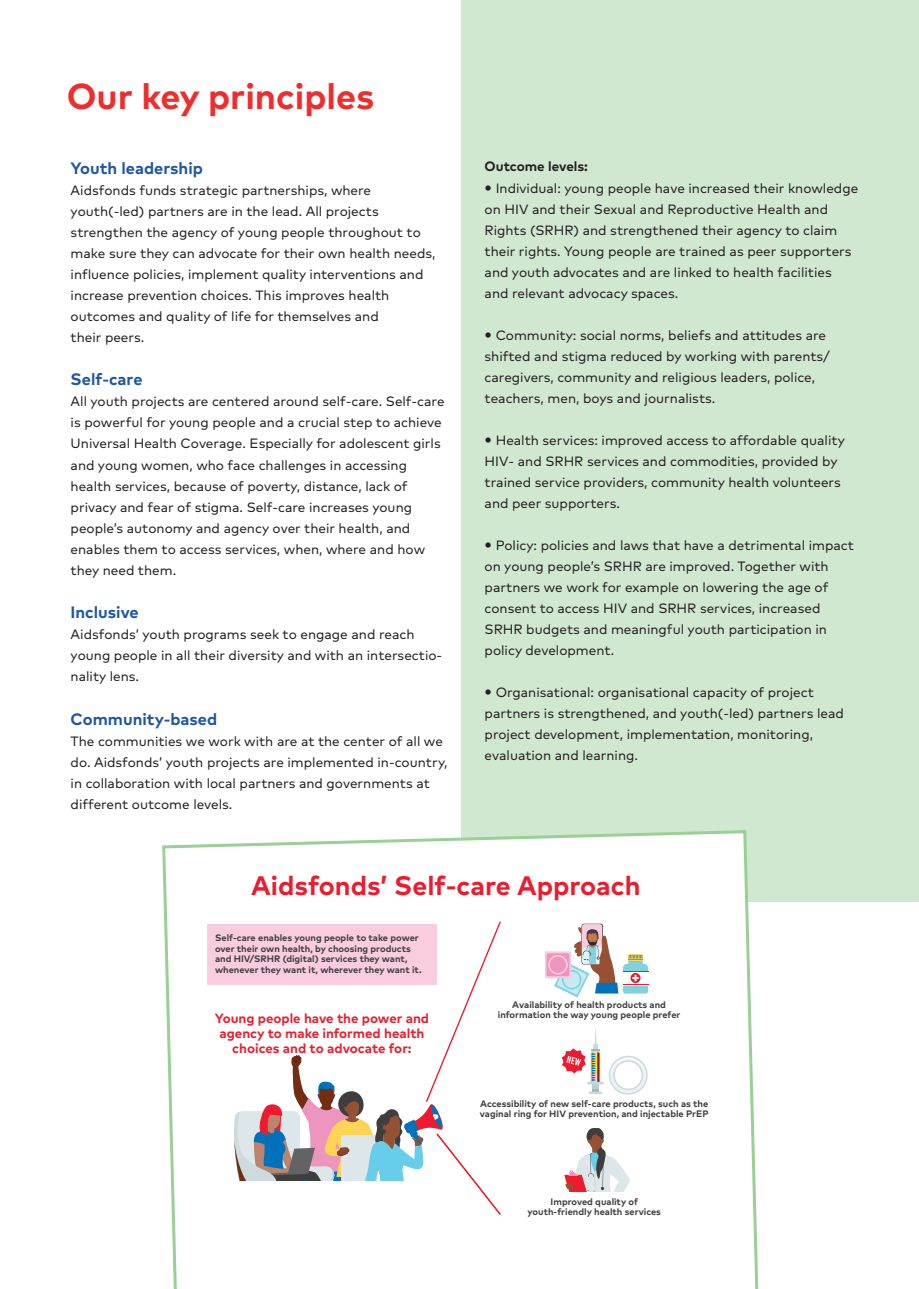
<style>
.page{position:relative;width:919px;height:1289px;background:#fff}
.page>*{position:absolute;margin:0;border:0;box-sizing:border-box;transform-origin:0 0}
.t1{font:700 36px "FF Mark Pro AF";color:#ee2d2d}
.t2{font:700 26.7px "FF Mark Pro AF";color:#ee1a2e}
.t3{font:700 16.5px "FF Mark Pro AF";color:#1e56a6}
.t4{font:13.5px/21px "FF Mark Pro AF";color:#231f20}
.t5{font:700 13.5px "FF Mark Pro AF";color:#231f20}
.t6{font:700 13.35px/14.7px "FF Mark Pro AF";color:#ee1b2d;text-align:center}
.t7{font:700 9.3px/10.6px "FF Mark Pro AF";color:#3e3e3f;text-align:center}
</style>
<div class="page">
<div style="left:461px;top:0;width:457px;height:901px;background:#d1e8d0"></div>
<svg style="left:162px;top:830px;width:598px;height:458px"></svg>
<div style="left:207px;top:924px;width:229px;height:60px;background:#f9ccdf"></div>
<svg style="left:608px;top:1055px;width:39px;height:39px"></svg>
<svg style="left:589px;top:1051px;width:12px;height:32px"></svg>
<div style="left:592px;top:1082px;width:7px;height:10px;background:#9bb6ba"></div>
<div style="left:592px;top:1082px;width:7px;height:7px;background:#bdced0"></div>
<svg style="left:588px;top:1091px;width:14px;height:3px"></svg>
<hr style="left:587px;top:1081px;width:16px;height:3px;background:#c8d7d9">
<svg style="left:545px;top:923px;width:103px;height:74px"></svg>
<svg style="left:561px;top:1028px;width:39px;height:55px"></svg>
<svg style="left:564px;top:1127px;width:67px;height:64px"></svg>
<svg style="left:231px;top:920px;width:271px;height:296px"></svg>
<h1 class="t1" style="left:67px;top:69px;width:309px">Our key principles</h1>
<p class="t3" style="left:71px;top:155px;width:134px">Youth leadership</p>
<p class="t4" style="left:71px;top:178px;width:366px">Aidsfonds funds strategic partnerships, where youth(-led) partners are in the lead. All projects strengthen the agency of young people throughout to make sure they can advocate for their own health needs, influence policies, implement quality interventions and increase prevention choices. This improves health outcomes and quality of life for themselves and<br>their peers.</p>
<p class="t3" style="left:71px;top:367px;width:73px">Self-care</p>
<p class="t4" style="left:71px;top:390px;width:375px">All youth projects are centered around self-care. Self-care is powerful for young people and a crucial step to achieve Universal Health Coverage. Especially for adolescent girls and young women, who face challenges in accessing health services, because of poverty, distance, lack of privacy and fear of stigma. Self-care increases young people’s autonomy and agency over their health, and enables them to access services, when, where and how they need them.</p>
<p class="t3" style="left:71px;top:599px;width:70px">Inclusive</p>
<p class="t4" style="left:71px;top:622px;width:373px">Aidsfonds’ youth programs seek to engage and reach young people in all their diversity and with an intersectio&shy;nality lens.</p>
<p class="t3" style="left:71px;top:706px;width:148px">Community-based</p>
<p class="t4" style="left:71px;top:729px;width:378px">The communities we work with are at the center of all we do. Aidsfonds’ youth projects are implemented in-country, in collaboration with local partners and governments at different outcome levels.</p>
<p class="t5" style="left:484px;top:156px;width:105px">Outcome levels:</p>
<p class="t4" style="left:484px;top:176px;width:375px;text-indent:11px">Individual: young people have increased their knowledge on HIV and their Sexual and Reproductive Health and Rights (SRHR) and strengthened their agency to claim their rights. Young people are trained as peer supporters and youth advocates and are linked to health facilities and relevant advocacy spaces.</p>
<p class="t4" style="left:484px;top:323px;width:347px;text-indent:11px">Community: social norms, beliefs and attitudes are shifted and stigma reduced by working with parents/ caregivers, community and religious leaders, police, teachers, men, boys and journalists.</p>
<p class="t4" style="left:484px;top:428px;width:362px;text-indent:11px">Health services: improved access to affordable quality HIV- and SRHR services and commodities, provided by trained service providers, community health volunteers and peer supporters.</p>
<p class="t4" style="left:484px;top:533px;width:371px;text-indent:11px">Policy: policies and laws that have a detrimental impact on young people’s SRHR are improved. Together with partners we work for example on lowering the age of consent to access HIV and SRHR services, increased SRHR budgets and meaningful youth participation in policy development.</p>
<p class="t4" style="left:484px;top:680px;width:361px;text-indent:11px">Organisational: organisational capacity of project partners is strengthened, and youth(-led) partners lead project development, implementation, monitoring, evaluation and learning.</p>
<h2 class="t2" style="left:251px;top:865px;width:391px">Aidsfonds’ Self-care Approach</h2>
<p class="t7" style="left:215px;top:931px;width:208px;text-align:left">Self-care enables young people to take power over their own health, by choosing products and HIV/SRHR (digital) services they want, whenever they want it, wherever they want it.</p>
<p class="t6" style="left:215px;top:1009px;width:216px">Young people have the power and agency to make informed health choices and to advocate for:</p>
<p class="t7" style="left:498px;top:998px;width:184px">Availability of health products and information the way young people prefer</p>
<p class="t7" style="left:480px;top:1097px;width:230px;text-align:left">Accessibility of new self-care products, such as the vaginal ring for HIV prevention, and injectable PrEP</p>
<p class="t7" style="left:527px;top:1195px;width:135px">Improved quality of youth-friendly health services</p>
</div>
